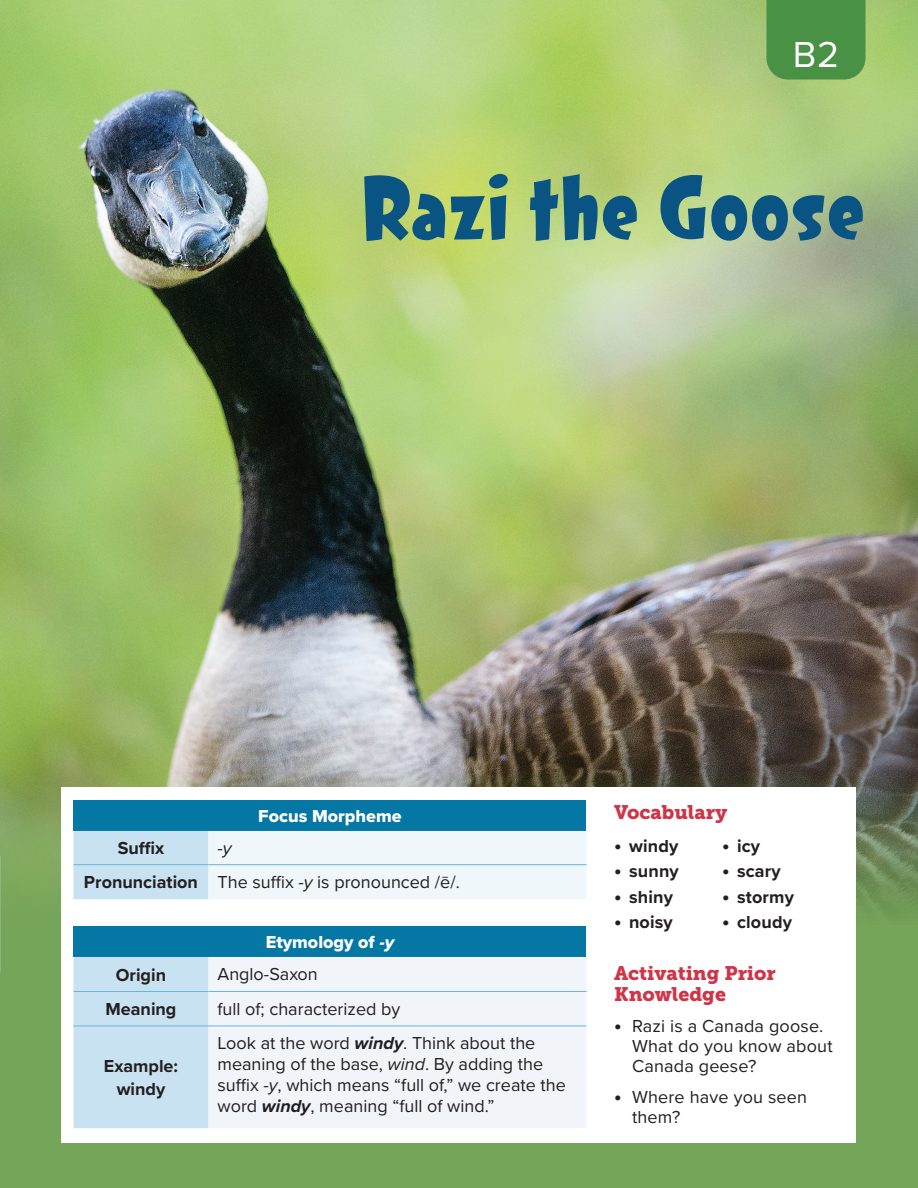
<style>
.page{position:relative;width:918px;height:1188px;background:#75a559}
.page>*{position:absolute;margin:0;border:0;box-sizing:border-box;transform-origin:0 0}
.head_1{font:81px "Dreamland Pro";letter-spacing:.03em;color:#095483}
.Lesson_number{font:37.5px "Proxima Nova";color:#fff}
.cvr_margin_head{font:19.5px/21px "Museo Slab 900";color:#cf3548}
.table_text{font:18px/20.2px "Proxima Nova";color:#231f20}
.table_h2{font:700 18px "Proxima Nova";color:#231f20}
.table_h1{font:18px "Proxima Nova Extrabld";color:#fff}
.table_text-2{font:italic 18px "Proxima Nova";color:#231f20}
.s1{font-style:italic}
.s2{font-family:"Proxima Nova Extrabld It"}
.s3{font-weight:700;font-style:italic}
.s4{font-size:21px}
.s5{font-weight:700;font-size:21px}
</style>
<div class="page">
<img style="left:0;top:0;width:918px;height:1019px">
<div style="left:766px;top:0;width:99px;height:80px;background:#499145"></div>
<div style="left:62px;top:788px;width:794px;height:355px;background:#fff"></div>
<div style="left:74px;top:800px;width:512px;height:31px;background:#0577a4"></div>
<svg style="left:74px;top:831px;width:512px;height:68px"></svg>
<hr style="left:74px;top:864px;width:134px;height:1px;background:#64b6dc">
<hr style="left:208px;top:864px;width:378px;height:1px;background:#64b6dc">
<div style="left:74px;top:926px;width:512px;height:31px;background:#0577a4"></div>
<div style="left:74px;top:957px;width:134px;height:171px;background:#c9e2f2"></div>
<div style="left:208px;top:957px;width:378px;height:171px;background:#f1f5fa"></div>
<hr style="left:74px;top:991px;width:134px;height:1px;background:#64b6dc">
<hr style="left:208px;top:991px;width:378px;height:1px;background:#64b6dc">
<hr style="left:74px;top:1026px;width:134px;height:1px;background:#64b6dc">
<hr style="left:208px;top:1026px;width:378px;height:1px;background:#64b6dc">
<p class="Lesson_number" style="left:793px;top:27px;width:48px">B2</p>
<p class="head_1" style="left:362px;top:160px;width:503px">Razi the Goose</p>
<p class="table_h1" style="left:258px;top:803px;width:145px">Focus Morpheme</p>
<p class="table_h2" style="left:118px;top:835px;width:48px">Suffix</p>
<p class="table_text-2" style="left:218px;top:835px;width:16px">-y</p>
<p class="table_h2" style="left:84px;top:869px;width:116px">Pronunciation</p>
<p class="table_text" style="left:218px;top:871px;width:244px">The suffix <span class="s1">-y</span> is pronounced /ē/.</p>
<p class="table_h1" style="left:266px;top:929px;width:130px">Etymology of <span class="s2">-y</span></p>
<p class="table_h2" style="left:116px;top:961px;width:52px">Origin</p>
<p class="table_text" style="left:218px;top:963px;width:102px">Anglo-Saxon</p>
<p class="table_h2" style="left:105px;top:996px;width:73px">Meaning</p>
<p class="table_text" style="left:218px;top:998px;width:184px">full of; characterized by</p>
<p class="table_h2" style="left:104px;top:1053px;width:76px">Example:</p>
<p class="table_h2" style="left:117px;top:1075px;width:50px">windy</p>
<p class="table_text" style="left:218px;top:1032px;width:350px;line-height:21px">Look at the word <span class="s3">windy</span>. Think about the meaning of the base, <span class="s1">wind</span>. By adding the suffix <span class="s1">-y</span>, which means “full of,” we create the word <span class="s3">windy</span>, meaning “full of wind.”</p>
<p class="cvr_margin_head" style="left:614px;top:802px;width:115px">Vocabulary</p>
<p class="table_h2" style="left:614px;top:832px;width:66px"><span class="s4">•</span> windy</p>
<p class="table_h2" style="left:614px;top:858px;width:66px"><span class="s4">•</span> sunny</p>
<p class="table_h2" style="left:614px;top:883px;width:60px"><span class="s4">•</span> shiny</p>
<p class="table_h2" style="left:614px;top:909px;width:60px"><span class="s4">•</span> noisy</p>
<p class="table_h2" style="left:722px;top:832px;width:40px"><span class="s4">•</span> icy</p>
<p class="table_h2" style="left:722px;top:858px;width:60px"><span class="s4">•</span> scary</p>
<p class="table_h2" style="left:722px;top:883px;width:73px"><span class="s4">•</span> stormy</p>
<p class="table_h2" style="left:722px;top:909px;width:71px"><span class="s4">•</span> cloudy</p>
<p class="cvr_margin_head" style="left:614px;top:963px;width:163px">Activating Prior<br>Knowledge</p>
<p class="table_text" style="left:632px;top:1015px;width:202px;text-indent:-18px"><span class="s5">•</span> Razi is a Canada goose.<br>What do you know about<br>Canada geese?</p>
<p class="table_text" style="left:632px;top:1086px;width:177px;text-indent:-18px"><span class="s5">•</span> Where have you seen them?</p>
</div>
